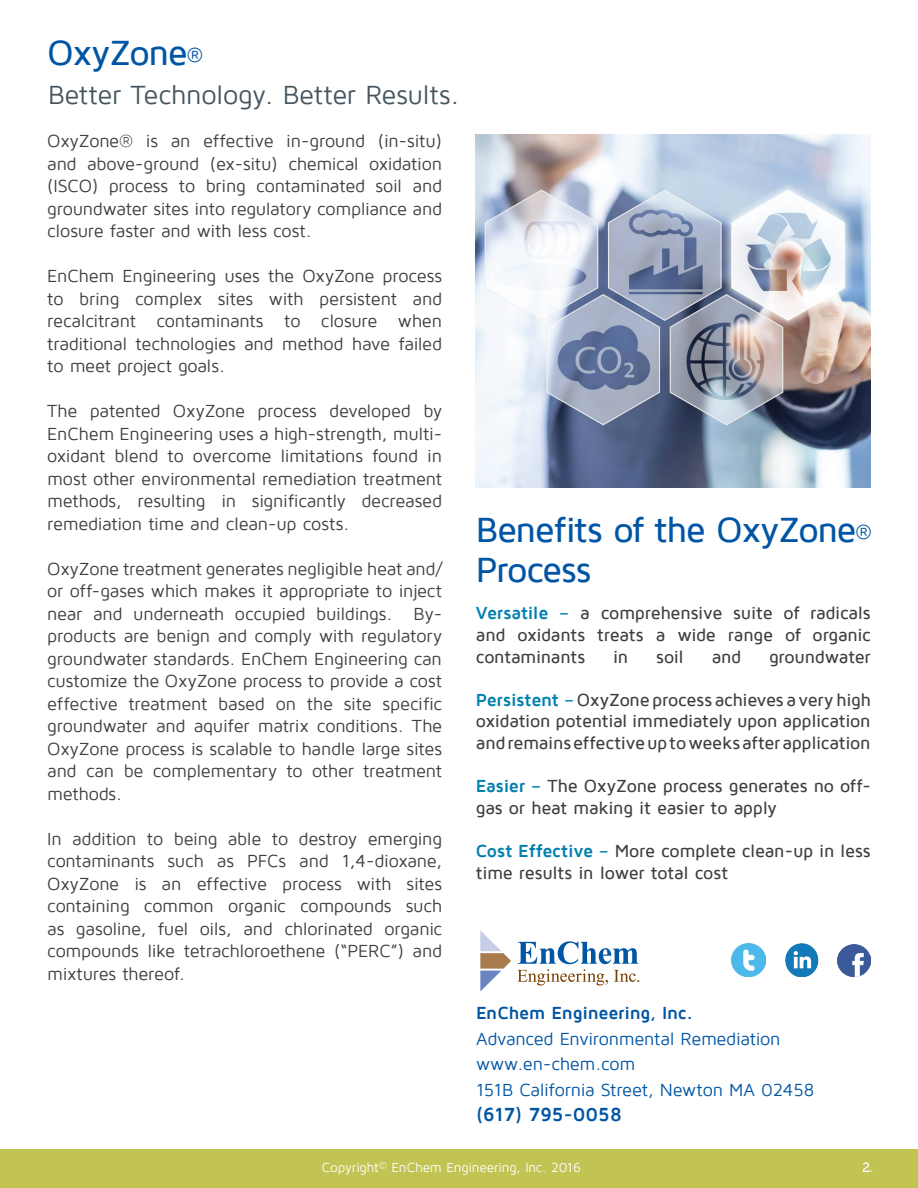
<style>
.page{position:relative;width:918px;height:1188px;background:#fff}
.page>*{position:absolute;margin:0;border:0;box-sizing:border-box;transform-origin:0 0}
.t1{font:500 36px/40.2px "Maven Pro";letter-spacing:-.035em;color:#0155a5}
.t2{font:27px "Maven Pro";letter-spacing:-.015em;color:#45555f}
.t3{font:700 19.5px "Maven Pro";letter-spacing:-.01em;color:#0155a5}
.t4{font:18px/22.5px "Maven Pro";letter-spacing:-.015em;color:#3e3e3f;text-align:justify}
.t5{font:500 18px/21.6px "Maven Pro";letter-spacing:-.015em;color:#3e3e3f;text-align:justify}
.t6{font:18px/25.5px "Maven Pro";letter-spacing:-.015em;color:#0155a5}
.t7{font:700 18px "Maven Pro";letter-spacing:-.015em;color:#0155a5}
.t8{font:13.5px "Maven Pro";letter-spacing:-.015em;color:#fff}
.t9{font:13.5px "Museo 500";color:#fff}
.s1{font-size:21px}
.s2{font-weight:700;color:#007faf}
.s3{color:#007faf}
</style>
<div class="page">
<div style="left:0;top:1149px;width:918px;height:39px;background:#c1c353"></div>
<img style="left:476px;top:134px;width:395px;height:354px">
<svg style="left:517px;top:941px;width:122px;height:45px"></svg>
<svg style="left:480px;top:930px;width:31px;height:61px"></svg>
<img style="left:732px;top:944px;width:33px;height:33px">
<img style="left:785px;top:944px;width:34px;height:33px">
<img style="left:838px;top:944px;width:33px;height:33px">
<h1 class="t1" style="left:47px;top:33px;width:157px">OxyZone<span class="s1">®</span></h1>
<h2 class="t2" style="left:48px;top:81px;width:413px">Better Technology. Better Results.</h2>
<p class="t4" style="left:47px;top:130px;width:396px">OxyZone® is an effective in-ground (in-situ) and above-ground (ex-situ) chemical oxidation (ISCO) process to bring contaminated soil and groundwater sites into regulatory compliance and closure faster and with less cost.</p>
<p class="t4" style="left:47px;top:265px;width:396px">EnChem Engineering uses the OxyZone process to bring complex sites with persistent and recalcitrant contaminants to closure when traditional technologies and method have failed to meet project goals.</p>
<p class="t4" style="left:47px;top:400px;width:396px">The patented OxyZone process developed by EnChem Engineering uses a high-strength, multi&shy;oxidant blend to overcome limitations found in most other environmental remediation treatment methods, resulting in significantly decreased remediation time and clean-up costs.</p>
<p class="t4" style="left:47px;top:558px;width:397px">OxyZone treatment generates negligible heat and/ or off-gases which makes it appropriate to inject near and underneath occupied buildings. By&shy;products are benign and comply with regulatory groundwater standards. EnChem Engineering can customize the OxyZone process to provide a cost effective treatment based on the site specific groundwater and aquifer matrix conditions. The OxyZone process is scalable to handle large sites and can be complementary to other treatment methods.</p>
<p class="t4" style="left:47px;top:828px;width:396px">In addition to being able to destroy emerging contaminants such as PFCs and 1,4-dioxane, OxyZone is an effective process with sites containing common organic compounds such as gasoline, fuel oils, and chlorinated organic compounds like tetrachloroethene (“PERC”) and mixtures thereof.</p>
<h1 class="t1" style="left:476px;top:510px;width:398px">Benefits of the OxyZone<span class="s1">®<br></span>Process</h1>
<p class="t5" style="left:476px;top:603px;width:396px"><span class="s2">Versatile</span> <span class="s3">–</span> a comprehensive suite of radicals and oxidants treats a wide range of organic contaminants</p>
<p class="t5" style="left:613px;top:646px;width:17px">in</p>
<p class="t5" style="left:656px;top:646px;width:29px">soil</p>
<p class="t5" style="left:712px;top:646px;width:31px">and</p>
<p class="t5" style="left:769px;top:646px;width:103px">groundwater</p>
<p class="t5" style="left:476px;top:689px;width:396px"><span class="s2">Persistent</span> <span class="s3">–</span> OxyZone process achieves a very high oxidation potential immediately upon application and remains effective up to weeks after application</p>
<p class="t5" style="left:476px;top:775px;width:396px"><span class="s2">Easier</span> <span class="s3">–</span> The OxyZone process generates no off&shy;gas or heat making it easier to apply</p>
<p class="t5" style="left:476px;top:840px;width:396px"><span class="s2">Cost Effective</span> <span class="s3">–</span> More complete clean-up in less time results in lower total cost</p>
<p class="t7" style="left:476px;top:1004px;width:219px">EnChem Engineering, Inc.</p>
<p class="t6" style="left:476px;top:1026px;width:340px">Advanced Environmental Remediation www.en-chem.com<br>151B California Street, Newton MA 02458</p>
<p class="t3" style="left:476px;top:1104px;width:147px">(617) 795-0058</p>
<p class="t8" style="left:322px;top:1160px;width:260px">Copyright<sup>©</sup> EnChem Engineering, Inc. 2016</p>
<p class="t9" style="left:862px;top:1160px;width:12px">2.</p>
</div>
